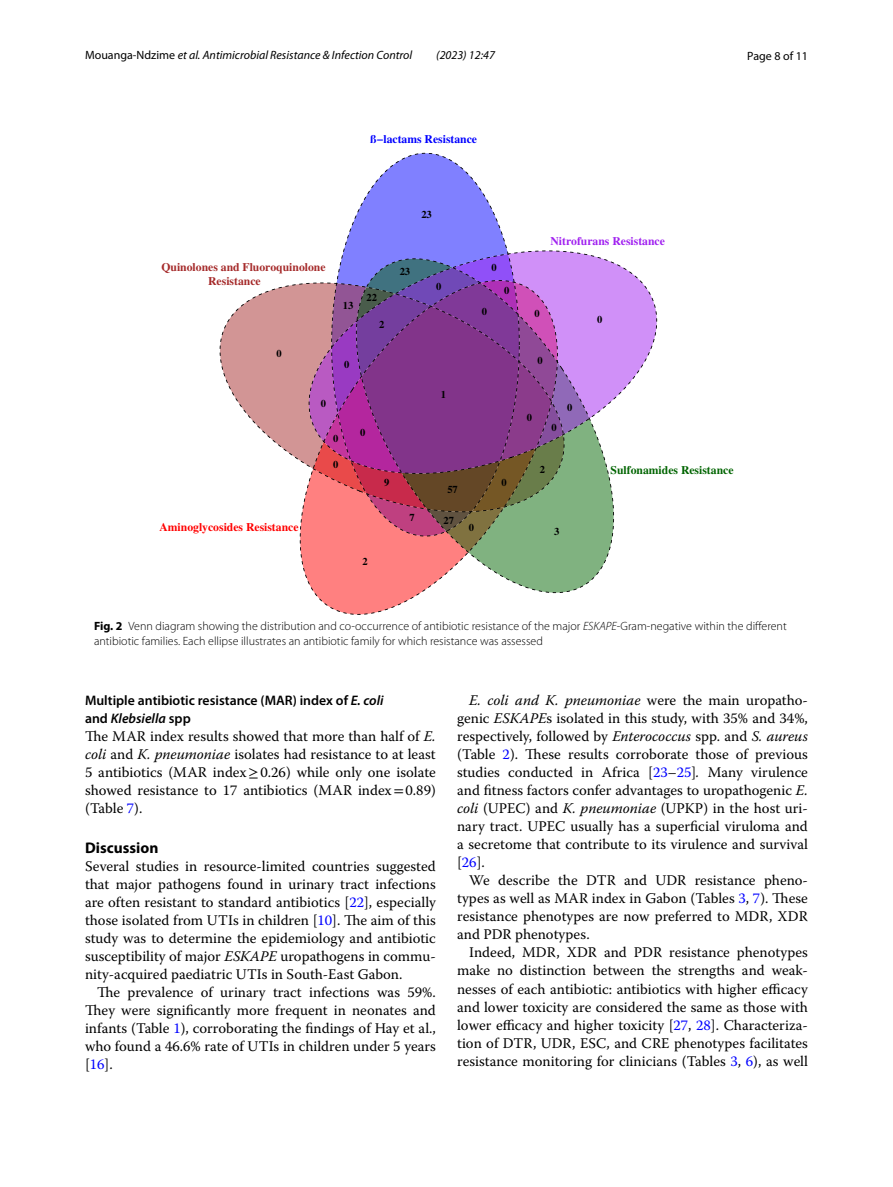
<style>
.page{position:relative;width:893px;height:1187px;background:#fff}
.page>*{position:absolute;margin:0;border:0;box-sizing:border-box;transform-origin:0 0}
.t1{font:700 15.45px "Myriad Pro";color:#000}
.t2{font:14.7px/18px "Warnock Pro";color:#000;text-align:justify}
.t3{font:600 13.8px/18px "Myriad Pro";color:#000}
.t4{font:300 12px/15px "Myriad Pro";color:#000}
.t5{font:italic 12px "Myriad Pro";color:#000}
.t6{font:12px "Myriad Pro";color:#000}
.t7{font:700 11.7px/14px "Times";color:#a52a2a}
.t8{font:700 11.7px "Times";color:#f00}
.t9{font:700 11.7px "Times";color:#006400}
.t10{font:700 11.7px "Times";color:#a020f0}
.t11{font:700 11.7px "Times";color:#00f}
.t12{font:700 10.5px "Times";color:#000}
.s1{font-style:normal}
.s2{font-weight:700}
.s3{font-style:italic}
.s4{font-family:"STIX"}
.s5{color:#00f}
</style>
<div class="page">
<svg style="left:343px;top:153px;width:164px;height:97px;fill:#8080ff"></svg>
<svg style="left:220px;top:283px;width:80px;height:178px;fill:#d29595"></svg>
<svg style="left:300px;top:282px;width:256px;height:332px;fill:#ff8080"></svg>
<svg style="left:356px;top:474px;width:258px;height:119px;background:#a89079"></svg>
<svg style="left:309px;top:250px;width:348px;height:224px;background:#a369b2"></svg>
<p class="t5" style="left:85px;top:48px;width:329px"><span class="s1">Mouanga‑Ndzime</span> et al. Antimicrobial Resistance &amp; Infection Control</p>
<p class="t5" style="left:436px;top:48px;width:60px">(2023) 12:47</p>
<p class="t6" style="left:747px;top:48px;width:62px">Page 8 of 11</p>
<p class="t11" style="left:370px;top:132px;width:108px">ß−lactams Resistance</p>
<p class="t12" style="left:421px;top:208px;width:12px">23</p>
<p class="t7" style="left:208px;top:260px;width:119px;text-indent:-47px">Quinolones and Fluoroquinolone<br>Resistance</p>
<p class="t12" style="left:277px;top:347px;width:7px">0</p>
<p class="t12" style="left:343px;top:299px;width:12px">13</p>
<p class="t12" style="left:344px;top:358px;width:7px">0</p>
<p class="t12" style="left:367px;top:291px;width:12px">22</p>
<p class="t12" style="left:379px;top:318px;width:7px">2</p>
<p class="t12" style="left:400px;top:265px;width:12px">23</p>
<p class="t8" style="left:159px;top:520px;width:141px">Aminoglycosides Resistance</p>
<p class="t12" style="left:321px;top:396px;width:7px">0</p>
<p class="t12" style="left:333px;top:432px;width:7px">0</p>
<p class="t12" style="left:333px;top:458px;width:7px">0</p>
<p class="t12" style="left:360px;top:426px;width:7px">0</p>
<p class="t12" style="left:384px;top:475px;width:7px">9</p>
<p class="t12" style="left:363px;top:554px;width:7px">2</p>
<p class="t12" style="left:410px;top:511px;width:7px">7</p>
<p class="t12" style="left:436px;top:280px;width:7px">0</p>
<p class="t12" style="left:441px;top:388px;width:7px">1</p>
<p class="t12" style="left:492px;top:261px;width:7px">0</p>
<p class="t12" style="left:482px;top:305px;width:7px">0</p>
<p class="t12" style="left:504px;top:284px;width:7px">0</p>
<p class="t12" style="left:447px;top:483px;width:12px">57</p>
<p class="t12" style="left:443px;top:514px;width:12px">27</p>
<p class="t12" style="left:469px;top:521px;width:7px">0</p>
<p class="t12" style="left:501px;top:475px;width:7px">0</p>
<p class="t10" style="left:550px;top:234px;width:116px">Nitrofurans Resistance</p>
<p class="t12" style="left:535px;top:307px;width:7px">0</p>
<p class="t12" style="left:537px;top:354px;width:7px">0</p>
<p class="t12" style="left:527px;top:411px;width:7px">0</p>
<p class="t12" style="left:551px;top:421px;width:7px">0</p>
<p class="t12" style="left:567px;top:401px;width:7px">0</p>
<p class="t12" style="left:597px;top:313px;width:7px">0</p>
<p class="t12" style="left:540px;top:463px;width:7px">2</p>
<p class="t12" style="left:554px;top:525px;width:7px">3</p>
<p class="t9" style="left:611px;top:463px;width:124px">Sulfonamides Resistance</p>
<p class="t4" style="left:94px;top:618px;width:694px"><span class="s2">Fig. 2</span> Venn diagram showing the distribution and co-occurrence of antibiotic resistance of the major <span class="s3">ESKAPE</span>-Gram-negative within the different antibiotic families. Each ellipse illustrates an antibiotic family for which resistance was assessed</p>
<p class="t3" style="left:85px;top:691px;width:300px">Multiple antibiotic resistance (MAR) index of <span class="s3">E. coli </span>and <span class="s3">Klebsiella</span> spp</p>
<p class="t2" style="left:85px;top:726px;width:352px">The MAR index results showed that more than half of <span class="s3">E. coli</span> and <span class="s3">K. pneumoniae</span> isolates had resistance to at least 5 antibiotics (MAR index<span class="s4">≥</span>0.26) while only one isolate showed resistance to 17 antibiotics (MAR index<span class="s4">=</span>0.89) (Table <span class="s5">7</span>).</p>
<p class="t1" style="left:85px;top:837px;width:75px">Discussion</p>
<p class="t2" style="left:85px;top:856px;width:352px">Several studies in resource-limited countries suggested that major pathogens found in urinary tract infections are often resistant to standard antibiotics [<span class="s5">22</span>], especially those isolated from UTIs in children [<span class="s5">10</span>]. The aim of this study was to determine the epidemiology and antibiotic susceptibility of major <span class="s3">ESKAPE</span> uropathogens in commu&shy;nity-acquired paediatric UTIs in South-East Gabon.</p>
<p class="t2" style="left:85px;top:982px;width:352px;text-indent:12px">The prevalence of urinary tract infections was 59%.<br>They were significantly more frequent in neonates and infants (Table <span class="s5">1</span>), corroborating the findings of Hay et al., who found a 46.6% rate of UTIs in children under 5 years [<span class="s5">16</span>].</p>
<p class="t2" style="left:457px;top:691px;width:352px;text-indent:12px"><span class="s3">E. coli and K. pneumoniae</span> were the main uropatho&shy;genic <span class="s3">ESKAPE</span>s isolated in this study, with 35% and 34%, respectively, followed by <span class="s3">Enterococcus</span> spp. and <span class="s3">S. aureus </span>(Table <span class="s5">2</span>). These results corroborate those of previous studies conducted in Africa [<span class="s5">23</span>–<span class="s5">25</span>]<span class="s3">.</span> Many virulence and fitness factors confer advantages to uropathogenic <span class="s3">E. coli</span> (UPEC) and <span class="s3">K. pneumoniae</span> (UPKP) in the host uri&shy;nary tract. UPEC usually has a superficial viruloma and a secretome that contribute to its virulence and survival [<span class="s5">26</span>].</p>
<p class="t2" style="left:457px;top:871px;width:352px;text-indent:12px">We describe the DTR and UDR resistance pheno&shy;types as well as MAR index in Gabon (Tables <span class="s5">3</span>, <span class="s5">7</span>). These resistance phenotypes are now preferred to MDR, XDR and PDR phenotypes.</p>
<p class="t2" style="left:457px;top:943px;width:352px;text-indent:12px">Indeed, MDR, XDR and PDR resistance phenotypes make no distinction between the strengths and weak&shy;nesses of each antibiotic: antibiotics with higher efficacy and lower toxicity are considered the same as those with lower efficacy and higher toxicity [<span class="s5">27</span>, <span class="s5">28</span>]. Characteriza&shy;tion of DTR, UDR, ESC, and CRE phenotypes facilitates resistance monitoring for clinicians (Tables <span class="s5">3</span>, <span class="s5">6</span>), as well</p>
</div>
